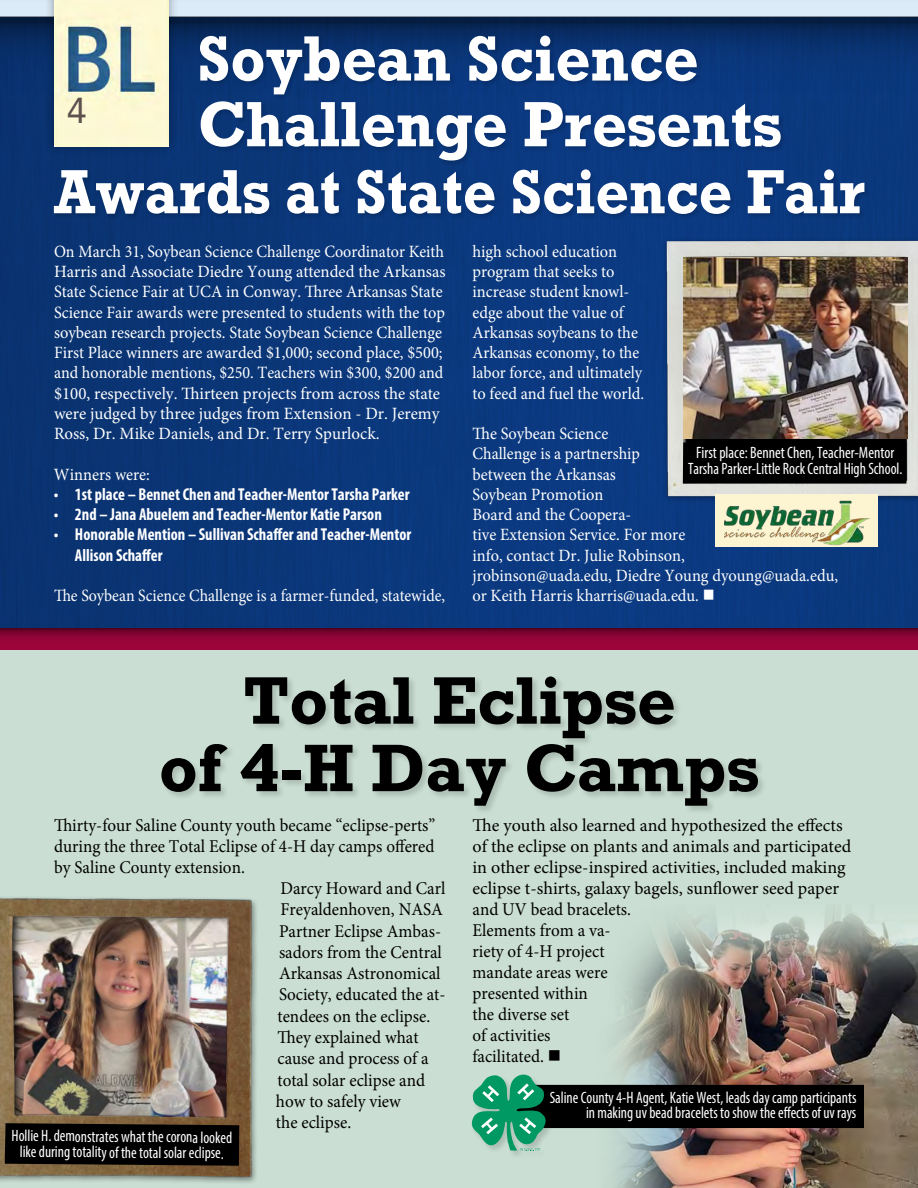
<style>
.page{position:relative;width:918px;height:1188px;background:#fff}
.page>*{position:absolute;margin:0;border:0;box-sizing:border-box;transform-origin:0 0}
.t1{font:700 63px/67.5px "Rockwell";color:#000;text-align:center}
.t2{font:700 60px/65.7px "Rockwell";color:#fff;scale:.95 1}
.t3{font:700 58.5px "Rockwell";color:#fff;scale:.93 1}
.t4{font:36px "Avenir";color:#5e514e}
.t5{font:18px/21.3px "Minion Pro";color:#000;text-align:justify;scale:.95 1}
.t6{font:18px/21px "Minion Pro";color:#000}
.t7{font:17.25px/20.2px "Minion Pro";color:#fff;scale:.93 1}
.t8{font:17.25px/20.2px "Minion Pro";color:#fff;scale:.95 1}
.t9{font:700 condensed 17.25px/20.2px "Myriad Pro";color:#fff;scale:.95 1}
.t10{font:17.25px "Minion Pro";color:#fff;scale:.92 1}
.t11{font:condensed 16.5px/15.8px "Myriad Pro";color:#fff;text-align:center;scale:.93 1}
.t12{font:condensed 16.5px/15.8px "Myriad Pro";color:#fff;text-align:center;scale:.95 1}
</style>
<div class="page">
<div style="left:0;top:16px;width:918px;height:634px;background:#0b377c"></div>
<div style="left:0;top:649px;width:918px;height:539px;background:#caded3"></div>
<div style="left:0;top:0;width:918px;height:16px;background:#dcebf8"></div>
<svg style="left:0;top:16px;width:918px;height:101px"></svg>
<div style="left:0;top:629px;width:918px;height:22px;background:linear-gradient(to bottom,#78032d,#a4053d)"></div>
<div style="left:44px;top:0;width:135px;height:157px;background:#000;opacity:.35"></div>
<img style="left:54px;top:0;width:115px;height:147px">
<div style="left:199px;top:35px;width:588px;height:131px;background:#000;opacity:.15"></div>
<div style="left:53px;top:169px;width:818px;height:51px;background:#000;opacity:.15"></div>
<img style="left:666px;top:239px;width:252px;height:262px">
<div style="left:160px;top:675px;width:607px;height:139px;background:#000;opacity:.15"></div>
<img style="left:0;top:897px;width:257px;height:286px">
<svg style="left:5px;top:1123px;width:234px;height:43px;background:#070503"></svg>
<img style="left:577px;top:911px;width:341px;height:277px">
<div style="left:516px;top:1085px;width:348px;height:43px;background:#000"></div>
<div style="left:471px;top:1074px;width:83px;height:85px;background:#000;opacity:.15"></div>
<svg style="left:471px;top:1074px;width:77px;height:77px"></svg>
<div style="left:715px;top:494px;width:163px;height:53px;background:#fdf4d2"></div>
<svg style="left:670px;top:247px;width:248px;height:240px;background:#656663"></svg>
<img style="left:724px;top:500px;width:146px;height:46px">
<img style="left:683px;top:257px;width:224px;height:181px">
<h1 class="t2" style="left:198px;top:25px;width:617px">Soybean Science<br>Challenge Presents</h1>
<h1 class="t3" style="left:54px;top:154px;width:874px">Awards at State Science Fair</h1>
<p class="t7" style="left:54px;top:241px;width:422px">On March 31, Soybean Science Challenge Coordinator Keith Harris and Associate Diedre Young attended the Arkansas State Science Fair at UCA in Conway. Three Arkansas State Science Fair awards were presented to students with the top soybean research projects. State Soybean Science Challenge First Place winners are awarded $1,000; second place, $500; and honorable mentions, $250. Teachers win $300, $200 and $100, respectively. Thirteen projects from across the state were judged by three judges from Extension - Dr. Jeremy Ross, Dr. Mike Daniels, and Dr. Terry Spurlock.</p>
<p class="t8" style="left:54px;top:464px;width:103px">Winners were:</p>
<p class="t9" style="left:54px;top:484px;width:376px">• 1st place – Bennet Chen and Teacher-Mentor Tarsha Parker</p>
<p class="t9" style="left:54px;top:504px;width:347px">• 2nd – Jana Abuelem and Teacher-Mentor Katie Parson</p>
<p class="t9" style="left:75px;top:524px;width:356px;text-indent:-21px">• Honorable Mention – Sullivan Schaffer and Teacher-Mentor<br>Allison Schaffer</p>
<p class="t10" style="left:54px;top:584px;width:427px">The Soybean Science Challenge is a farmer-funded, statewide,</p>
<h3 class="t4" style="left:67px;top:82px;width:22px">4</h3>
<p class="t8" style="left:472px;top:241px;width:182px">high school education program that seeks to increase student knowl&shy;edge about the value of<br>Arkansas soybeans to the<br>Arkansas economy, to the labor force, and ultimately to feed and fuel the world.</p>
<p class="t8" style="left:472px;top:424px;width:226px">The Soybean Science<br>Challenge is a partnership between the Arkansas<br>Soybean Promotion<br>Board and the Coopera-<br>tive Extension Service. For more</p>
<p class="t8" style="left:472px;top:545px;width:386px">info, contact Dr. Julie Robinson,<br>jrobinson@uada.edu, Diedre Young dyoung@uada.edu, or Keith Harris kharris@uada.edu. ■</p>
<p class="t12" style="left:688px;top:444px;width:227px">First place: Bennet Chen, Teacher-Mentor<br>Tarsha Parker-Little Rock Central High School.</p>
<h2 class="t1" style="left:159px;top:666px;width:602px">Total Eclipse<br>of 4-H Day Camps</h2>
<p class="t5" style="left:54px;top:814px;width:403px">Thirty-four Saline County youth became “eclipse-perts” during the three Total Eclipse of 4-H day camps offered by Saline County extension.</p>
<p class="t5" style="left:276px;top:878px;width:180px;text-align:left">Darcy Howard and Carl<br>Freyaldenhoven, NASA<br>Partner Eclipse Ambas&shy;sadors from the Central<br>Arkansas Astronomical<br>Society, educated the at&shy;tendees on the eclipse.<br>They explained what cause and process of a total solar eclipse and how to safely view<br>the eclipse.</p>
<p class="t11" style="left:12px;top:1127px;width:239px;rotate:1deg">Hollie H. demonstrates what the corona looked like during totality of the total solar eclipse.</p>
<p class="t6" style="left:472px;top:814px;width:380px">The youth also learned and hypothesized the effects of the eclipse on plants and animals and participated in other eclipse-inspired activities, included making eclipse t-shirts, galaxy bagels, sunflower seed paper and UV bead bracelets.<br>Elements from a va-<br>riety of 4-H project<br>mandate areas were<br>presented within<br>the diverse set<br>of activities<br>facilitated. ■</p>
<p class="t11" style="left:550px;top:1089px;width:331px;text-align:right">Saline County 4-H Agent, Katie West, leads day camp participants in making uv bead bracelets to show the effects of uv rays</p>
</div>
